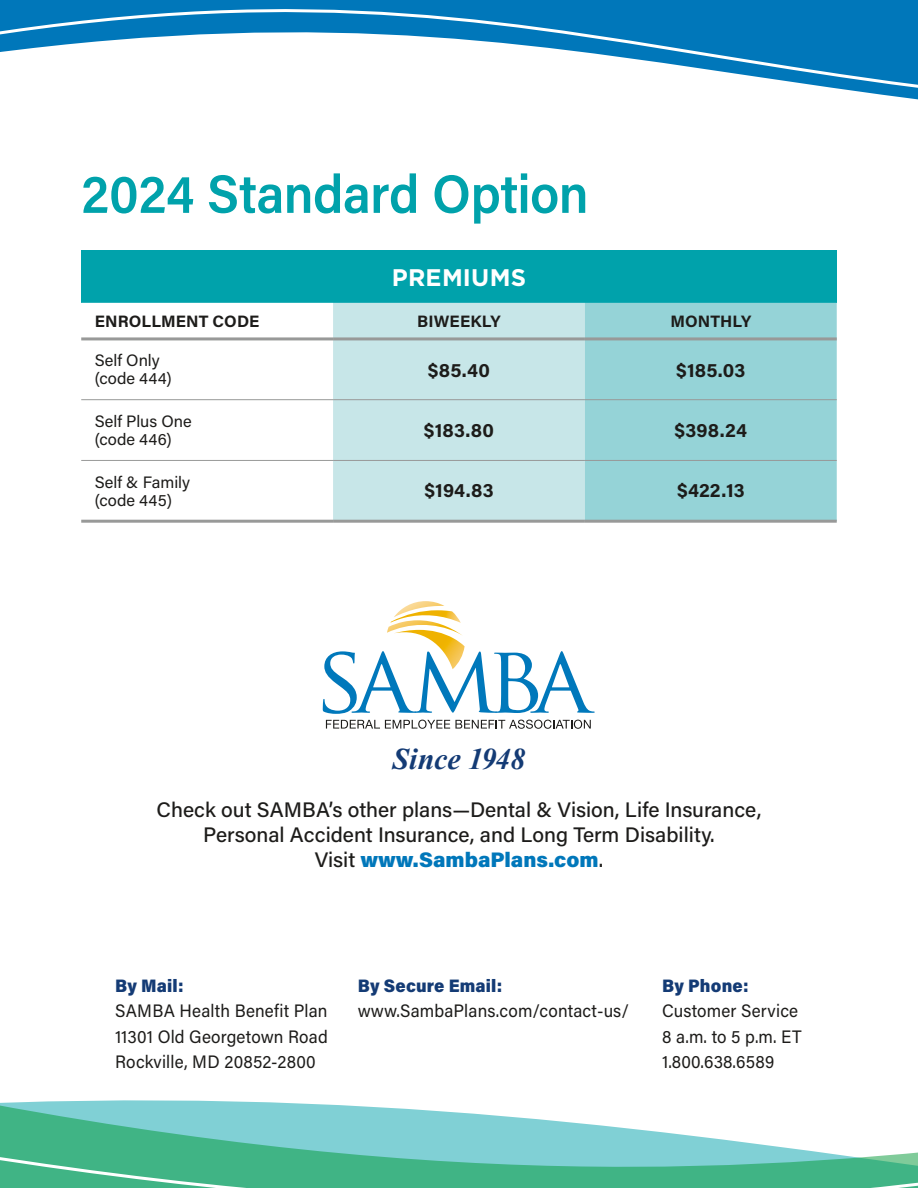
<style>
.page{position:relative;width:918px;height:1188px;background:#fff}
.page>*{position:absolute;margin:0;border:0;box-sizing:border-box;transform-origin:0 0}
.t1{font:600 54px "Acumin Pro";letter-spacing:-.01em;color:#00a2ab;scale:.95 1}
.t2{font:italic 700 30px "Times New Roman";letter-spacing:-.005em;color:#143b75}
.t3{font:700 24px "Gotham";letter-spacing:.01em;color:#fff}
.t4{font:500 21px/25.2px "Acumin Pro";color:#1d1c1a;text-align:center}
.t5{font:700 19.5px "Acumin Pro";letter-spacing:.005em;color:#1d1c1a}
.t6{font:18px/25.5px "Acumin Pro";letter-spacing:.01em;color:#1d1c1a;text-align:justify;scale:.95 1}
.t7{font:900 18px "Acumin Pro";letter-spacing:.01em;color:#143b75;scale:.95 1}
.t8{font:16.5px/18px "Acumin Pro";color:#1d1c1a}
.t9{font:700 16.5px "Acumin Pro";letter-spacing:.005em;color:#1d1c1a}
.s1{font-weight:900;color:#0077ba}
</style>
<div class="page">
<svg style="left:0;top:1100px;width:918px;height:88px"></svg>
<svg style="left:0;top:0;width:918px;height:100px"></svg>
<div style="left:81px;top:251px;width:756px;height:52px;background:#00a2ab"></div>
<svg style="left:81px;top:340px;width:252px;height:180px"></svg>
<div style="left:333px;top:303px;width:252px;height:217px;background:#c7e6e8"></div>
<div style="left:585px;top:303px;width:252px;height:217px;background:#95d3d7"></div>
<div style="left:81px;top:400px;width:252px;height:60px;background:#fff"></div>
<hr style="left:81px;top:337px;width:252px;height:3px;background:#989998">
<hr style="left:333px;top:337px;width:252px;height:3px;background:#989998">
<hr style="left:585px;top:337px;width:252px;height:3px;background:#989998">
<hr style="left:81px;top:520px;width:252px;height:3px;background:#989998">
<hr style="left:333px;top:520px;width:252px;height:3px;background:#989998">
<hr style="left:585px;top:520px;width:252px;height:3px;background:#989998">
<hr style="left:81px;top:399px;width:252px;height:1px;background:#989998">
<hr style="left:333px;top:399px;width:252px;height:1px;background:#989998">
<hr style="left:585px;top:399px;width:252px;height:1px;background:#989998">
<hr style="left:81px;top:460px;width:252px;height:1px;background:#989998">
<hr style="left:333px;top:460px;width:252px;height:1px;background:#989998">
<hr style="left:585px;top:460px;width:252px;height:1px;background:#989998">
<svg style="left:323px;top:601px;width:272px;height:113px"></svg>
<svg style="left:326px;top:720px;width:265px;height:9px"></svg>
<h1 class="t1" style="left:81px;top:156px;width:536px">2024 Standard Option</h1>
<h3 class="t3" style="left:392px;top:262px;width:136px">PREMIUMS</h3>
<p class="t9" style="left:95px;top:310px;width:166px">ENROLLMENT CODE</p>
<p class="t9" style="left:417px;top:310px;width:85px">BIWEEKLY</p>
<p class="t9" style="left:670px;top:310px;width:82px">MONTHLY</p>
<p class="t8" style="left:95px;top:351px;width:79px">Self Only (code 444)</p>
<p class="t5" style="left:428px;top:357px;width:64px">$85.40</p>
<p class="t5" style="left:676px;top:357px;width:71px">$185.03</p>
<p class="t8" style="left:95px;top:412px;width:99px">Self Plus One (code 446)</p>
<p class="t5" style="left:424px;top:417px;width:72px">$183.80</p>
<p class="t5" style="left:674px;top:417px;width:74px">$398.24</p>
<p class="t8" style="left:95px;top:472px;width:97px">Self &amp; Family (code 445)</p>
<p class="t5" style="left:424px;top:477px;width:71px">$194.83</p>
<p class="t5" style="left:677px;top:477px;width:69px">$422.13</p>
<h2 class="t2" style="left:393px;top:738px;width:134px">Since 1948</h2>
<p class="t4" style="left:157px;top:796px;width:606px">Check out SAMBA’s other plans—Dental &amp; Vision, Life Insurance,<br>Personal Accident Insurance, and Long Term Disability.<br>Visit <span class="s1">www.SambaPlans.com</span>.</p>
<p class="t7" style="left:115px;top:973px;width:74px">By Mail:</p>
<p class="t6" style="left:115px;top:997px;width:225px">SAMBA Health Benefit Plan 11301 Old Georgetown Road Rockville, MD 20852-2800</p>
<p class="t7" style="left:358px;top:973px;width:154px">By Secure Email:</p>
<p class="t6" style="left:358px;top:997px;width:287px">www.SambaPlans.com/contact-us/</p>
<p class="t7" style="left:662px;top:973px;width:93px">By Phone:</p>
<p class="t6" style="left:662px;top:997px;width:148px;text-align:left">Customer Service<br>8 a.m. to 5 p.m. ET<br>1.800.638.6589</p>
</div>
